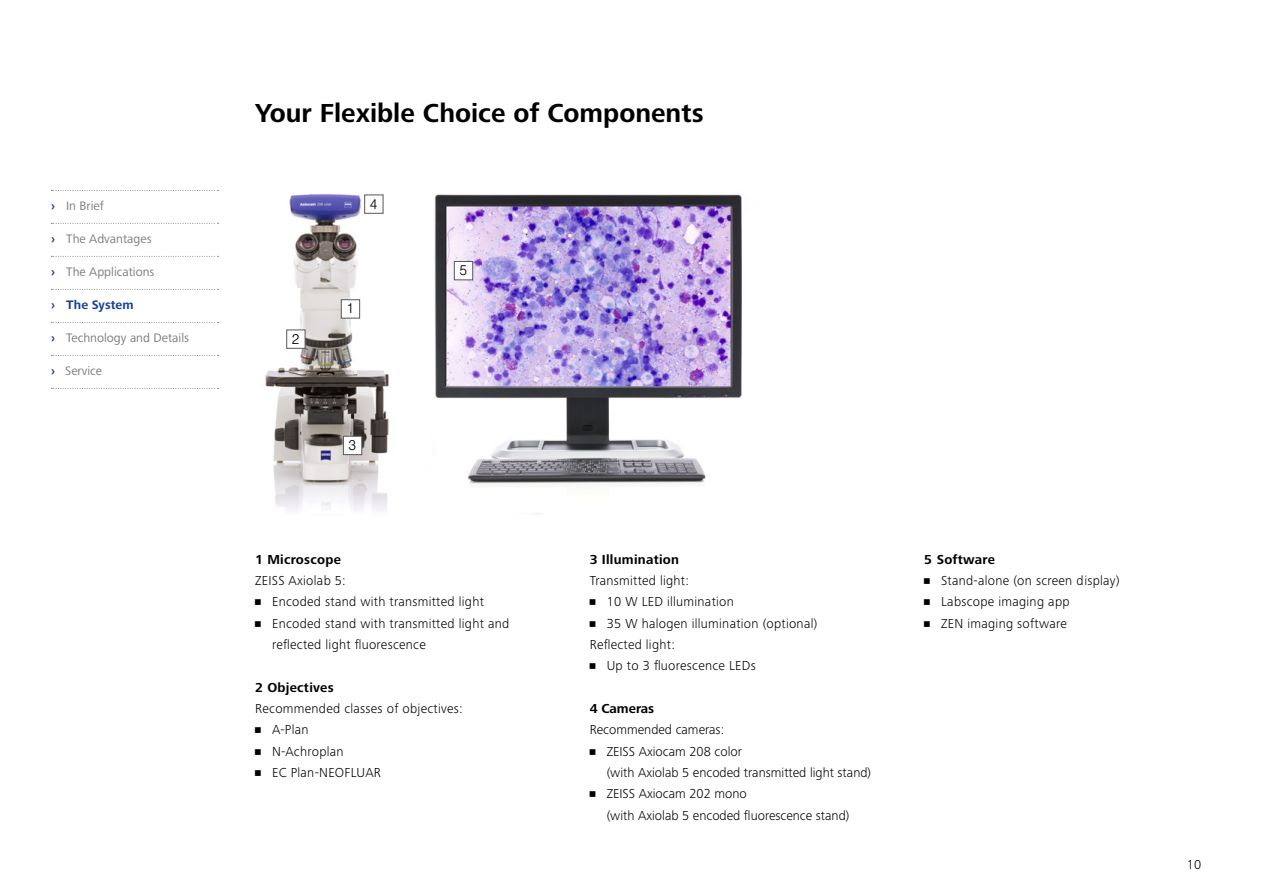
<style>
.page{position:relative;width:1263px;height:893px;background:#fff}
.page>*{position:absolute;margin:0;border:0;box-sizing:border-box;transform-origin:0 0}
.t1{font:700 27px "Zeiss Frutiger Next Pro";color:#000}
.t2{font:300 13.5px/21.3px "Zeiss Frutiger Next Pro";letter-spacing:.02em;color:#000}
.t3{font:300 13.5px/21.3px "Zeiss Frutiger Next Pro";color:#000}
.t4{font:700 13.5px "Zeiss Frutiger Next Pro";letter-spacing:.02em;color:#000}
.t5{font:700 13.5px "Zeiss Frutiger Next Pro";color:#000}
.t6{font:300 13.5px "Nimbus Sans Global";color:#000}
.t7{font:12.75px "Zeiss Frutiger Next Pro";color:#7c7b7b}
.t8{font:700 12.75px "Zeiss Frutiger Next Pro";color:#164194}
.s1{font-weight:700;color:#164194}
</style>
<div class="page">
<img style="left:265px;top:193px;width:124px;height:318px">
<img style="left:434px;top:194px;width:308px;height:293px">
<div style="left:341px;top:299px;width:19px;height:19px;background:#fff;border:1px solid #575756"></div>
<div style="left:286px;top:330px;width:19px;height:19px;background:#fff;border:1px solid #575756"></div>
<div style="left:454px;top:261px;width:19px;height:19px;background:#fff;border:1px solid #575756"></div>
<div style="left:343px;top:436px;width:19px;height:19px;background:#fff;border:1px solid #575756"></div>
<div style="left:364px;top:195px;width:19px;height:19px;background:#fff;border:1px solid #575756"></div>
<svg style="left:51px;top:190px;width:168px;height:1px"></svg>
<svg style="left:51px;top:223px;width:168px;height:1px"></svg>
<svg style="left:51px;top:256px;width:168px;height:1px"></svg>
<svg style="left:51px;top:289px;width:168px;height:1px"></svg>
<svg style="left:51px;top:322px;width:168px;height:1px"></svg>
<svg style="left:51px;top:355px;width:168px;height:1px"></svg>
<svg style="left:51px;top:388px;width:168px;height:1px"></svg>
<p class="t7" style="left:51px;top:199px;width:54px"><span class="s1">›</span> In Brief</p>
<p class="t7" style="left:51px;top:232px;width:102px"><span class="s1">›</span> The Advantages</p>
<p class="t7" style="left:51px;top:265px;width:105px"><span class="s1">›</span> The Applications</p>
<p class="t8" style="left:51px;top:298px;width:84px">› The System</p>
<p class="t7" style="left:51px;top:331px;width:140px"><span class="s1">›</span> Technology and Details</p>
<p class="t7" style="left:51px;top:364px;width:53px"><span class="s1">›</span> Service</p>
<h1 class="t1" style="left:255px;top:97px;width:450px">Your Flexible Choice of Components</h1>
<p class="t6" style="left:291px;top:331px;width:10px">2</p>
<p class="t6" style="left:369px;top:196px;width:10px">4</p>
<p class="t6" style="left:346px;top:301px;width:10px">1</p>
<p class="t6" style="left:348px;top:437px;width:10px">3</p>
<p class="t6" style="left:459px;top:263px;width:10px">5</p>
<p class="t4" style="left:255px;top:552px;width:87px">1 Microscope</p>
<p class="t2" style="left:255px;top:570px;width:92px">ZEISS Axiolab 5:</p>
<p class="t2" style="left:255px;top:591px;width:230px">• Encoded stand with transmitted light</p>
<p class="t2" style="left:272px;top:613px;width:239px;text-indent:-17px">• Encoded stand with transmitted light and reflected light fluorescence</p>
<p class="t4" style="left:255px;top:679px;width:80px">2 Objectives</p>
<p class="t2" style="left:255px;top:698px;width:209px">Recommended classes of objectives:</p>
<p class="t2" style="left:255px;top:719px;width:55px">• A-Plan</p>
<p class="t2" style="left:255px;top:740px;width:90px">• N-Achroplan</p>
<p class="t2" style="left:255px;top:762px;width:127px">• EC Plan-NEOFLUAR</p>
<p class="t4" style="left:590px;top:552px;width:91px">3 Illumination</p>
<p class="t2" style="left:590px;top:570px;width:101px">Transmitted light:</p>
<p class="t2" style="left:590px;top:591px;width:146px">• 10 W LED illumination</p>
<p class="t2" style="left:590px;top:613px;width:229px">• 35 W halogen illumination (optional)<br>Reflected light:</p>
<p class="t2" style="left:590px;top:655px;width:168px">• Up to 3 fluorescence LEDs</p>
<p class="t5" style="left:590px;top:701px;width:66px">4 Cameras</p>
<p class="t3" style="left:590px;top:719px;width:136px">Recommended cameras:</p>
<p class="t3" style="left:607px;top:740px;width:266px;text-indent:-17px">• ZEISS Axiocam 208 color<br>(with Axiolab 5 encoded transmitted light stand)</p>
<p class="t3" style="left:607px;top:783px;width:244px;text-indent:-17px">• ZEISS Axiocam 202 mono<br>(with Axiolab 5 encoded fluorescence stand)</p>
<p class="t4" style="left:924px;top:552px;width:72px">5 Software</p>
<p class="t2" style="left:924px;top:570px;width:197px">• Stand-alone (on screen display)</p>
<p class="t2" style="left:924px;top:591px;width:147px">• Labscope imaging app</p>
<p class="t2" style="left:924px;top:613px;width:144px">• ZEN imaging software</p>
<p class="t2" style="left:1187px;top:853px;width:16px">10</p>
</div>
